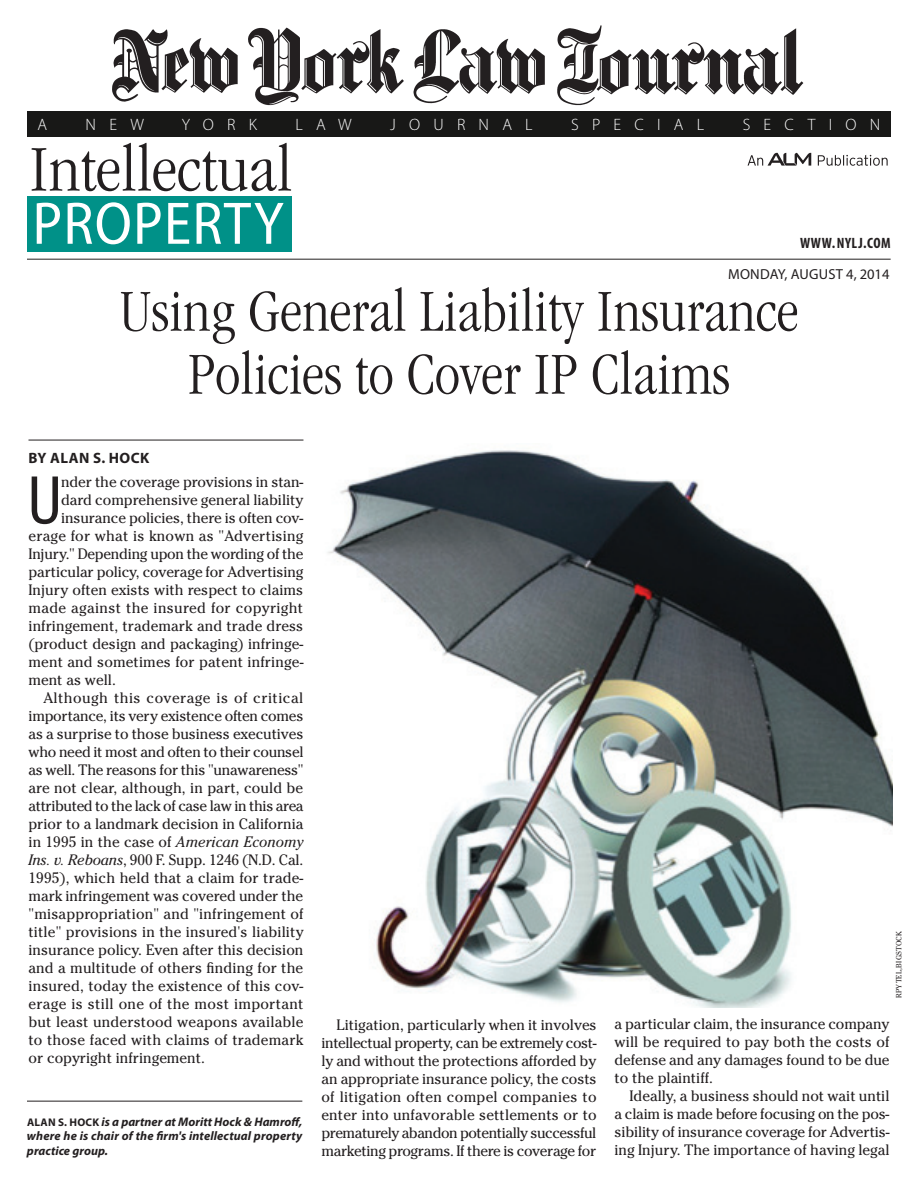
<style>
.page{position:relative;width:918px;height:1188px;background:#fff}
.page>*{position:absolute;margin:0;border:0;box-sizing:border-box;transform-origin:0 0}
.t1{font:300 condensed 67.35px "ITC Garamond Std";color:#231f20}
.t2{font:condensed 65.4px "Helvetica Neue LT Std";color:#231f20;scale:.96 1}
.t3{font:300 condensed 61.5px/63px "ITC Garamond Std";color:#231f20;text-align:center}
.t4{font:semi-condensed 60.6px "Myriad Pro";letter-spacing:.02em;color:#fff}
.t5{font:300 16.5px "Myriad Pro";letter-spacing:.805em;color:#fff}
.t6{font:15px/18px "Cheltenham Std";color:#231f20;text-align:justify}
.t7{font:15px "Cheltenham Std";letter-spacing:-.02em;color:#231f20}
.t8{font:15px "Cheltenham Std";letter-spacing:.02em;color:#231f20}
.t9{font:15px "Cheltenham Std";letter-spacing:-.025em;color:#231f20}
.t10{font:15px "Cheltenham Std";letter-spacing:.03em;color:#231f20}
.t11{font:700 condensed 15px "Myriad Pro";letter-spacing:.04em;color:#231f20}
.t12{font:700 15px "Myriad Pro";letter-spacing:.03em;color:#231f20}
.t13{font:14.55px "Myriad Pro";letter-spacing:.02em;color:#231f20}
.t14{font:italic 700 12.45px/14.4px "Myriad Pro";letter-spacing:.01em;color:#231f20;text-align:justify}
.t15{font:7.5px "Cheltenham Std";letter-spacing:.03em;color:#231f20}
.s1{font-style:italic}
.s2{font-style:normal;font-size:11.1px}
</style>
<div class="page">
<img style="left:112px;top:25px;width:692px;height:81px">
<hr style="left:27px;top:259px;width:864px;height:1px;background:#231f20">
<svg style="left:818px;top:155px;width:70px;height:11px"></svg>
<svg style="left:748px;top:153px;width:63px;height:13px"></svg>
<hr style="left:28px;top:440px;width:275px;height:1px;background:#231f20">
<hr style="left:27px;top:1101px;width:275px;height:1px;background:#231f20">
<div style="left:27px;top:111px;width:864px;height:26px;background:#181817"></div>
<div style="left:27px;top:197px;width:264px;height:55px;background:#009188"></div>
<img style="left:328px;top:450px;width:564px;height:558px">
<p class="t5" style="left:38px;top:116px;width:11px">A</p>
<p class="t5" style="left:86px;top:116px;width:60px">NEW</p>
<p class="t5" style="left:182px;top:116px;width:77px">YORK</p>
<p class="t5" style="left:295px;top:116px;width:58px">LAW</p>
<p class="t5" style="left:390px;top:116px;width:144px">JOURNAL</p>
<p class="t5" style="left:571px;top:116px;width:135px">SPECIAL</p>
<p class="t5" style="left:743px;top:116px;width:139px">SECTION</p>
<h1 class="t1" style="left:29px;top:132px;width:265px">Intellectual</h1>
<h3 class="t4" style="left:32px;top:191px;width:253px">PROPERTY</h3>
<p class="t11" style="left:800px;top:235px;width:92px">WWW. NYLJ.COM</p>
<p class="t13" style="left:728px;top:266px;width:163px">MONDAY, AUGUST 4, 2014</p>
<h3 class="t3" style="left:119px;top:280px;width:681px">Using General Liability Insurance<br>Policies to Cover IP Claims</h3>
<p class="t12" style="left:29px;top:450px;width:122px">BY ALAN S. HOCK</p>
<h2 class="t2" style="left:28px;top:462px;width:35px">U</h2>
<p class="t6" style="left:61px;top:473px;width:244px">nder the coverage provisions in stan-</p>
<p class="t6" style="left:61px;top:491px;width:244px">dard comprehensive general liability</p>
<p class="t6" style="left:61px;top:509px;width:244px">insurance policies, there is often cov-</p>
<p class="t6" style="left:29px;top:527px;width:277px">erage for what is known as "Advertising</p>
<p class="t6" style="left:29px;top:545px;width:277px">Injury." Depending upon the wording of the</p>
<p class="t6" style="left:29px;top:563px;width:276px">particular policy, coverage for Advertising</p>
<p class="t6" style="left:29px;top:581px;width:276px">Injury often exists with respect to claims</p>
<p class="t8" style="left:29px;top:599px;width:276px">made against the insured for copyright</p>
<p class="t6" style="left:29px;top:617px;width:276px">infringement, trademark and trade dress</p>
<p class="t6" style="left:29px;top:635px;width:276px">(product design and packaging) infringe-</p>
<p class="t6" style="left:29px;top:653px;width:277px">ment and sometimes for patent infringe-</p>
<p class="t6" style="left:29px;top:671px;width:89px">ment as well.</p>
<p class="t10" style="left:43px;top:689px;width:261px">Although this coverage is of critical</p>
<p class="t6" style="left:29px;top:707px;width:276px">importance, its very existence often comes</p>
<p class="t6" style="left:29px;top:725px;width:276px">as a surprise to those business executives</p>
<p class="t7" style="left:29px;top:743px;width:277px">who need it most and often to their counsel</p>
<p class="t7" style="left:29px;top:761px;width:277px">as well. The reasons for this "unawareness"</p>
<p class="t6" style="left:29px;top:779px;width:276px">are not clear, although, in part, could be</p>
<p class="t9" style="left:29px;top:797px;width:277px">attributed to the lack of case law in this area</p>
<p class="t6" style="left:29px;top:815px;width:277px">prior to a landmark decision in California</p>
<p class="t6" style="left:29px;top:833px;width:277px">in 1995 in the case of <span class="s1">American Economy</span></p>
<p class="t6" style="left:29px;top:851px;width:276px"><span class="s1">Ins. v. Reboans</span>, 900 F. Supp. 1246 (N.D. Cal.</p>
<p class="t6" style="left:29px;top:869px;width:276px">1995), which held that a claim for trade-</p>
<p class="t6" style="left:29px;top:887px;width:276px">mark infringement was covered under the</p>
<p class="t6" style="left:29px;top:905px;width:277px">"misappropriation" and "infringement of</p>
<p class="t6" style="left:29px;top:923px;width:277px">title" provisions in the insured's liability</p>
<p class="t6" style="left:29px;top:941px;width:276px">insurance policy. Even after this decision</p>
<p class="t6" style="left:29px;top:959px;width:276px">and a multitude of others finding for the</p>
<p class="t6" style="left:29px;top:977px;width:276px">insured, today the existence of this cov-</p>
<p class="t8" style="left:29px;top:995px;width:277px">erage is still one of the most important</p>
<p class="t6" style="left:29px;top:1013px;width:276px">but least understood weapons available</p>
<p class="t6" style="left:29px;top:1031px;width:276px">to those faced with claims of trademark</p>
<p class="t6" style="left:29px;top:1049px;width:178px">or copyright infringement.</p>
<p class="t14" style="left:27px;top:1114px;width:277px"><span class="s2">ALAN S. HOCK</span> is a partner at Moritt Hock &amp; Hamroff, where he is chair of the firm's intellectual property practice group.</p>
<p class="t15" style="left:894px;top:998px;width:69px;rotate:-90deg">RPYTEL,BIGSTOCK</p>
<p class="t6" style="left:322px;top:1015px;width:277px;text-indent:15px">Litigation, particularly when it involves intellectual property, can be extremely cost&shy;ly and without the protections afforded by an appropriate insurance policy, the costs of litigation often compel companies to enter into unfavorable settlements or to prematurely abandon potentially successful marketing programs. If there is coverage for</p>
<p class="t6" style="left:615px;top:1015px;width:277px">a particular claim, the insurance company will be required to pay both the costs of defense and any damages found to be due to the plaintiff.</p>
<p class="t6" style="left:615px;top:1087px;width:277px;text-indent:15px">Ideally, a business should not wait until a claim is made before focusing on the pos&shy;sibility of insurance coverage for Advertis&shy;ing Injury. The importance of having legal</p>
</div>
